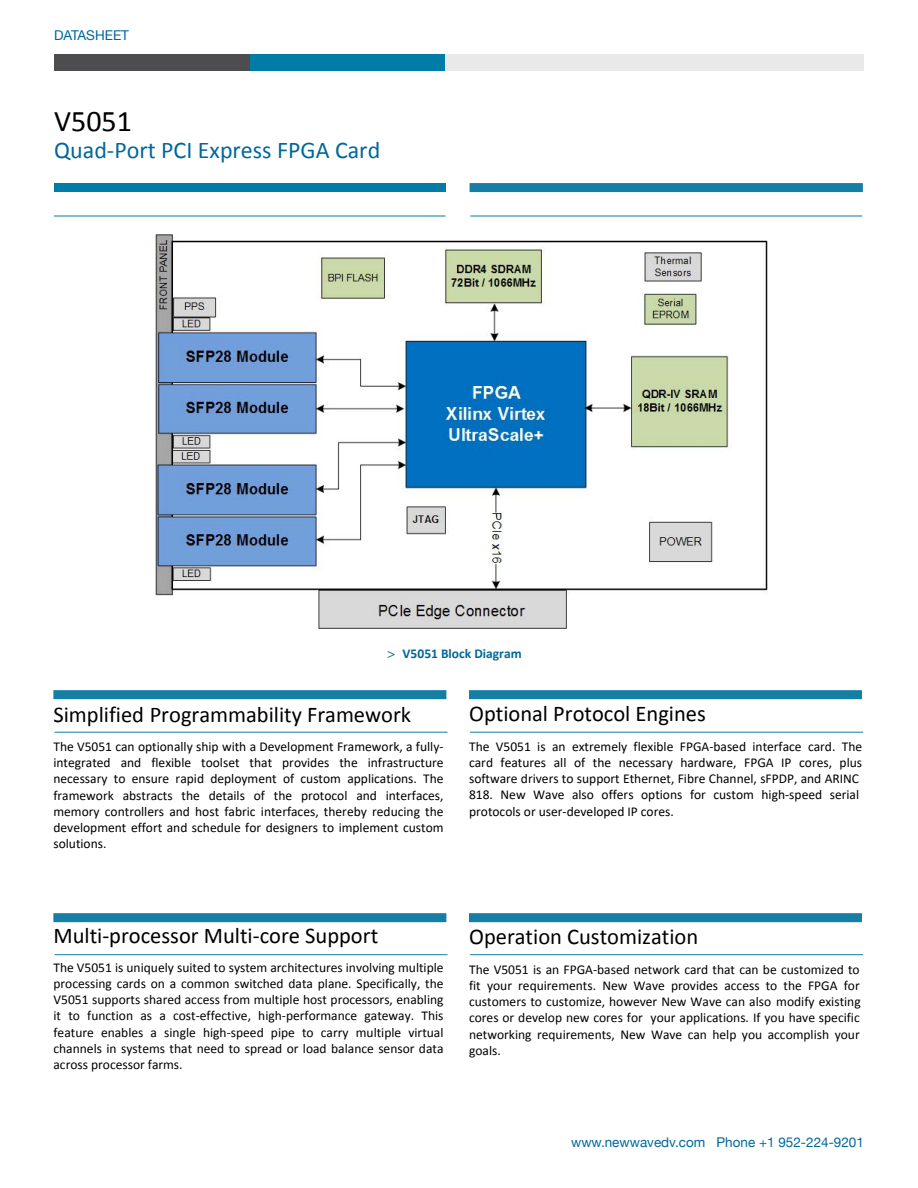
<style>
.page{position:relative;width:918px;height:1188px;background:#fff}
.page>*{position:absolute;margin:0;border:0;box-sizing:border-box;transform-origin:0 0}
.t1{font:30px "Calibri";color:#000}
.t2{font:24px "Calibri";color:#00679a}
.t3{font:22.5px "Calibri";color:#000}
.t4{font:13.5px/16.2px "Calibri";color:#000;text-align:justify}
.t5{font:13.5px "Helvetica Neue";color:#00679a}
.t6{font:700 13.5px "Calibri";color:#00679a}
.s1{font-family:"Helvetica Neue";font-weight:400}
</style>
<div class="page">
<div style="left:54px;top:54px;width:196px;height:16px;background:#4d4d4f"></div>
<div style="left:250px;top:54px;width:196px;height:16px;background:#017ca6"></div>
<div style="left:446px;top:54px;width:418px;height:16px;background:#e9e9ea"></div>
<div style="left:54px;top:183px;width:392px;height:9px;background:#017ca6"></div>
<hr style="left:54px;top:216px;width:392px;height:1px;background:#017ca6">
<img style="left:155px;top:234px;width:613px;height:394px">
<hr style="left:470px;top:216px;width:392px;height:1px;background:#017ca6">
<div style="left:53px;top:690px;width:393px;height:9px;background:#147ea4"></div>
<div style="left:469px;top:690px;width:393px;height:9px;background:#147ea4"></div>
<hr style="left:55px;top:732px;width:393px;height:1px;background:#147ea4">
<hr style="left:55px;top:954px;width:393px;height:1px;background:#147ea4">
<hr style="left:470px;top:732px;width:393px;height:1px;background:#147ea4">
<div style="left:469px;top:913px;width:393px;height:9px;background:#147ea4"></div>
<hr style="left:470px;top:954px;width:393px;height:1px;background:#147ea4">
<div style="left:53px;top:913px;width:393px;height:9px;background:#147ea4"></div>
<div style="left:470px;top:183px;width:393px;height:9px;background:#147ea4"></div>
<p class="t5" style="left:54px;top:27px;width:77px">DATASHEET</p>
<h1 class="t1" style="left:54px;top:102px;width:79px">V5051</h1>
<h2 class="t2" style="left:54px;top:134px;width:328px">Quad-Port PCI Express FPGA Card</h2>
<p class="t6" style="left:387px;top:644px;width:136px"><span class="s1">&gt;</span> V5051 Block Diagram</p>
<h3 class="t3" style="left:53px;top:700px;width:359px">Simplified Programmability Framework</h3>
<p class="t4" style="left:53px;top:738px;width:392px">The V5051 can optionally ship with a Development Framework, a fully&shy;integrated and flexible toolset that provides the infrastructure necessary to ensure rapid deployment of custom applications. The framework abstracts the details of the protocol and interfaces, memory controllers and host fabric interfaces, thereby reducing the development effort and schedule for designers to implement custom solutions.</p>
<h3 class="t3" style="left:469px;top:698px;width:238px">Optional Protocol Engines</h3>
<p class="t4" style="left:469px;top:738px;width:395px;text-align:left">The V5051 is an extremely flexible FPGA-based interface card. The card features all of the necessary hardware, FPGA IP cores, plus software drivers to support Ethernet, Fibre Channel, sFPDP, and ARINC 818. New Wave also offers options for custom high-speed serial protocols or user-developed IP cores.</p>
<h3 class="t3" style="left:54px;top:919px;width:326px">Multi-processor Multi-core Support</h3>
<p class="t4" style="left:54px;top:959px;width:392px">The V5051 is uniquely suited to system architectures involving multiple processing cards on a common switched data plane. Specifically, the V5051 supports shared access from multiple host processors, enabling it to function as a cost-effective, high-performance gateway. This feature enables a single high-speed pipe to carry multiple virtual channels in systems that need to spread or load balance sensor data across processor farms.</p>
<h3 class="t3" style="left:469px;top:923px;width:231px">Operation Customization</h3>
<p class="t4" style="left:469px;top:961px;width:393px">The V5051 is an FPGA-based network card that can be customized to fit your requirements. New Wave provides access to the FPGA for customers to customize, however New Wave can also modify existing cores or develop new cores for your applications. If you have specific networking requirements, New Wave can help you accomplish your goals.</p>
<p class="t5" style="left:571px;top:1134px;width:294px">www.newwavedv.com Phone +1 952-224-9201</p>
</div>
